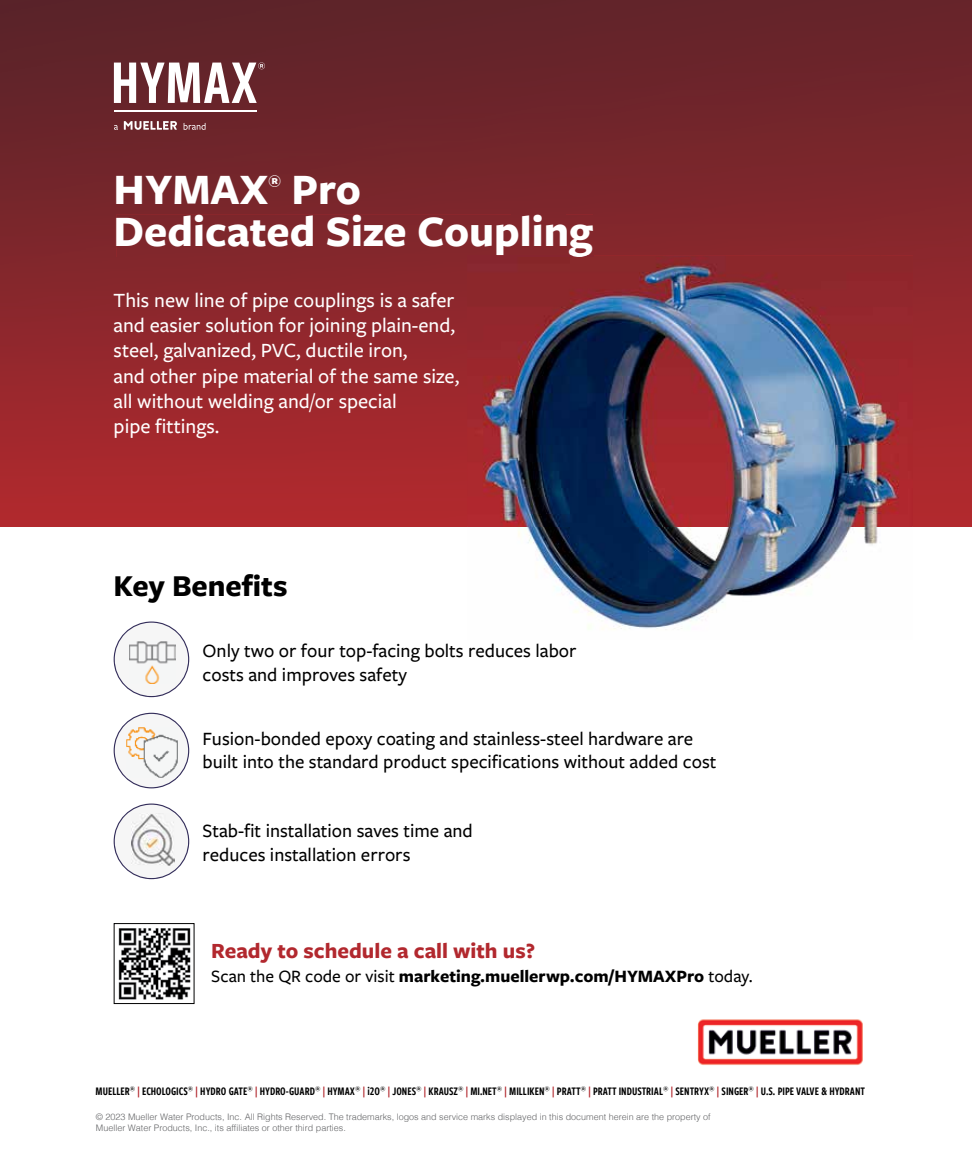
<style>
.page{position:relative;width:972px;height:1175px;background:#fff}
.page>*{position:absolute;margin:0;border:0;box-sizing:border-box;transform-origin:0 0}
.t1{font:700 45px/42px "Freight Sans Pro";color:#fff}
.t2{font:700 31.5px "Freight Sans Pro";color:#000}
.t3{font:700 22.5px "Freight Sans Pro";color:#b2282e}
.t4{font:500 21px/25.2px "Freight Sans Pro";color:#fff}
.t5{font:500 19.5px/23.4px "Freight Sans Pro";color:#000}
.t6{font:700 18px "Freight Sans Pro";color:#000}
.t7{font:700 15.75px "Freight Sans Pro";color:#fff}
.t8{font:12px "Freight Sans Cmp Pro Semi";color:#000}
.t9{font:300 9px/10.8px "Helvetica";color:#636466}
.s1{font-weight:500}
.s2{color:#b2282e}
</style>
<div class="page">
<img style="left:0;top:0;width:512px;height:527px">
<img style="left:881px;top:0;width:91px;height:527px">
<img style="left:565px;top:0;width:316px;height:255px">
<img style="left:512px;top:0;width:53px;height:214px">
<div style="left:117px;top:214px;width:476px;height:43px;background:#81272c"></div>
<img style="left:698px;top:1019px;width:165px;height:46px">
<img style="left:467px;top:255px;width:446px;height:375px">
<img style="left:467px;top:255px;width:126px;height:2px">
<img style="left:118px;top:928px;width:73px;height:72px">
<svg style="left:124px;top:121px;width:53px;height:9px"></svg>
<svg style="left:114px;top:125px;width:4px;height:5px"></svg>
<svg style="left:184px;top:123px;width:22px;height:7px"></svg>
<hr style="left:114px;top:111px;width:143px;height:1px;background:#fff">
<svg style="left:114px;top:62px;width:151px;height:41px"></svg>
<svg style="left:114px;top:803px;width:75px;height:76px"></svg>
<img style="left:132px;top:813px;width:42px;height:52px">
<svg style="left:114px;top:621px;width:75px;height:76px"></svg>
<img style="left:129px;top:641px;width:47px;height:42px">
<svg style="left:114px;top:712px;width:75px;height:76px"></svg>
<img style="left:126px;top:727px;width:52px;height:50px">
<h1 class="t1" style="left:114px;top:166px;width:156px">HYMAX</h1>
<p class="t7" style="left:269px;top:170px;width:14px">®</p>
<h1 class="t1" style="left:114px;top:166px;width:481px;text-indent:178px">Pro<br>Dedicated Size Coupling</h1>
<p class="t4" style="left:114px;top:287px;width:347px">This new line of pipe couplings is a safer and easier solution for joining plain-end, steel, galvanized, PVC, ductile iron,<br>and other pipe material of the same size, all without welding and/or special<br>pipe fittings.</p>
<h2 class="t2" style="left:114px;top:564px;width:175px">Key Benefits</h2>
<p class="t5" style="left:203px;top:638px;width:376px">Only two or four top-facing bolts reduces labor costs and improves safety</p>
<p class="t5" style="left:203px;top:726px;width:515px">Fusion-bonded epoxy coating and stainless-steel hardware are built into the standard product specifications without added cost</p>
<p class="t5" style="left:203px;top:818px;width:272px">Stab-fit installation saves time and reduces installation errors</p>
<p class="t3" style="left:211px;top:935px;width:325px">Ready to schedule a call with us?</p>
<p class="t6" style="left:211px;top:963px;width:543px"><span class="s1">Scan the QR code or visit</span> marketing.muellerwp.com/HYMAXPro <span class="s1">today.</span></p>
<p class="t8" style="left:96px;top:1082px;width:771px">MUELLER<sup>®</sup> <span class="s2">|</span> ECHOLOGICS<sup>®</sup> <span class="s2">|</span> HYDRO GATE<sup>®</sup> <span class="s2">|</span> HYDRO-GUARD<sup>®</sup> <span class="s2">|</span> HYMAX<sup>®</sup> <span class="s2">|</span> i2O<sup>®</sup> <span class="s2">|</span> JONES<sup>®</sup> <span class="s2">|</span> KRAUSZ<sup>®</sup> <span class="s2">|</span> MI.NET<sup>®</sup> <span class="s2">|</span> MILLIKEN<sup>®</sup> <span class="s2">|</span> PRATT<sup>®</sup> <span class="s2">|</span> PRATT INDUSTRIAL<sup>®</sup> <span class="s2">|</span> SENTRYX<sup>®</sup> <span class="s2">|</span> SINGER<sup>®</sup> <span class="s2">|</span> U.S. PIPE VALVE &amp; HYDRANT</p>
<p class="t9" style="left:96px;top:1110px;width:616px">© 2023 Mueller Water Products, Inc. All Rights Reserved. The trademarks, logos and service marks displayed in this document herein are the property of<br>Mueller Water Products, Inc., its affiliates or other third parties.</p>
</div>
